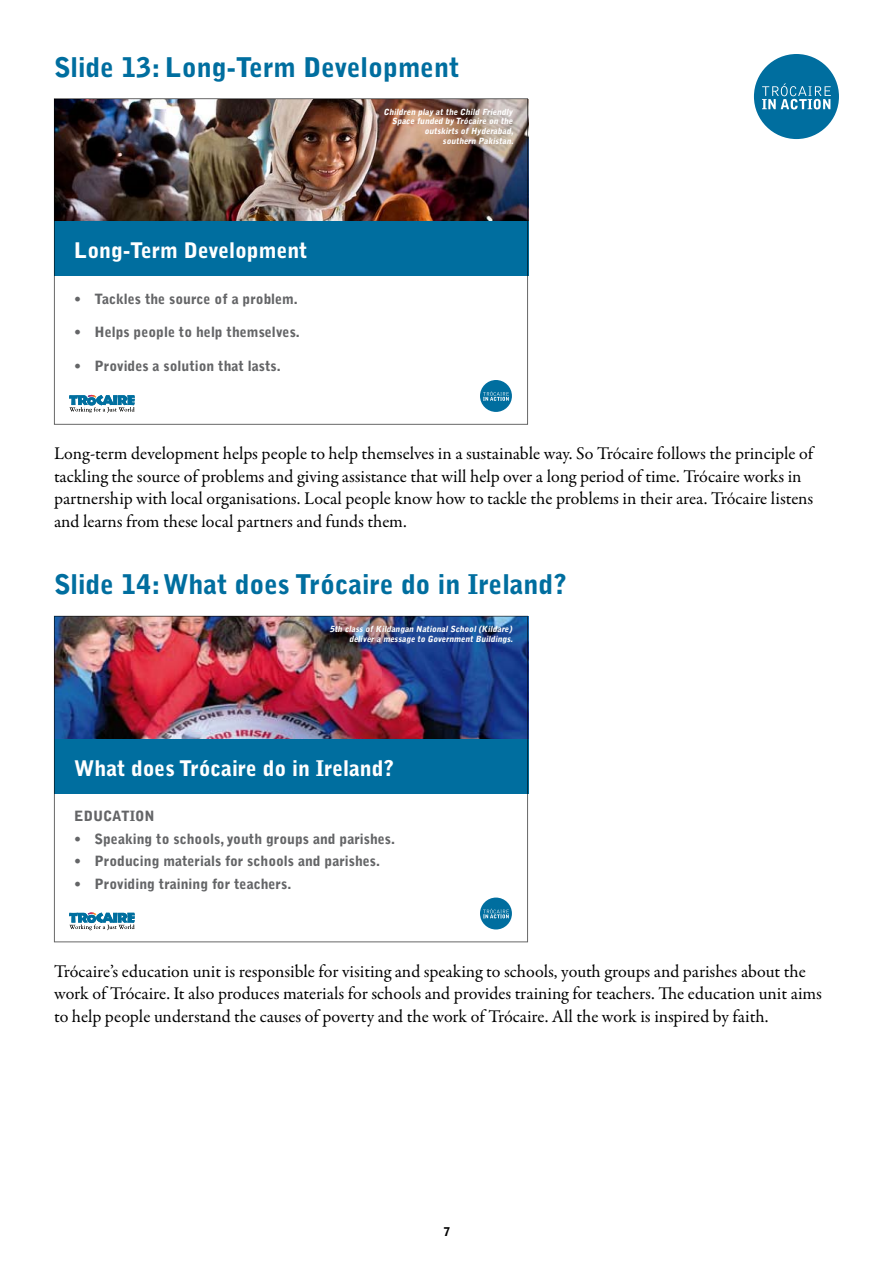
<style>
.page{position:relative;width:893px;height:1263px;background:#fff}
.page>*{position:absolute;margin:0;border:0;box-sizing:border-box;transform-origin:0 0}
.t1{font:900 27px "Bell Gothic";color:#006e9f}
.t2{font:900 21.45px "Bell Gothic";color:#fff}
.t3{font:18px/22.5px "Garamond Premr Pro";letter-spacing:-.005em;color:#000}
.t4{font:900 14.1px "Bell Gothic";color:#646567}
.t5{font:900 12px "Bell Gothic";color:#000}
.t6{font:italic 900 8.4px/9.6px "Bell Gothic";color:#fff;text-align:right}
</style>
<div class="page">
<div style="left:754px;top:54px;width:85px;height:85px;background:#006e9f;border-radius:50%"></div>
<svg style="left:762px;top:83px;width:69px;height:26px"></svg>
<div style="left:480px;top:380px;width:32px;height:32px;background:#006e9f;border-radius:50%"></div>
<svg style="left:483px;top:391px;width:26px;height:10px"></svg>
<img style="left:56px;top:100px;width:470px;height:121px">
<svg style="left:69px;top:395px;width:66px;height:18px"></svg>
<div style="left:54px;top:221px;width:474px;height:55px;background:#006e9f"></div>
<div style="left:480px;top:897px;width:32px;height:32px;background:#006e9f;border-radius:50%"></div>
<svg style="left:483px;top:908px;width:26px;height:10px"></svg>
<img style="left:56px;top:618px;width:470px;height:121px">
<svg style="left:69px;top:912px;width:66px;height:18px"></svg>
<div style="left:54px;top:739px;width:474px;height:55px;background:#006e9f"></div>
<h1 class="t1" style="left:54px;top:51px;width:407px">Slide 13: Long-Term Development</h1>
<p class="t2" style="left:74px;top:238px;width:235px">Long-Term Development</p>
<p class="t4" style="left:74px;top:290px;width:225px">• Tackles the source of a problem.</p>
<p class="t4" style="left:74px;top:324px;width:227px">• Helps people to help themselves.</p>
<p class="t4" style="left:74px;top:358px;width:208px">• Provides a solution that lasts.</p>
<p class="t6" style="left:383px;top:107px;width:133px">Children play at the Child Friendly<br>Space funded by Trócaire on the outskirts of Hyderabad,<br>southern Pakistan.</p>
<p class="t3" style="left:54px;top:443px;width:761px">Long-term development helps people to help themselves in a sustainable way. So Trócaire follows the principle of tackling the source of problems and giving assistance that will help over a long period of time. Trócaire works in partnership with local organisations. Local people know how to tackle the problems in their area. Trócaire listens and learns from these local partners and funds them.</p>
<h1 class="t1" style="left:54px;top:569px;width:514px">Slide 14: What does Trócaire do in Ireland?</h1>
<p class="t6" style="left:330px;top:625px;width:187px">5th class of Kildangan National School (Kildare) deliver a message to Government Buildings.</p>
<p class="t2" style="left:74px;top:755px;width:322px">What does Trócaire do in Ireland?</p>
<p class="t4" style="left:74px;top:808px;width:82px">EducaTIon</p>
<p class="t4" style="left:74px;top:830px;width:322px">• Speaking to schools, youth groups and parishes.</p>
<p class="t4" style="left:74px;top:853px;width:307px">• Producing materials for schools and parishes.</p>
<p class="t4" style="left:74px;top:875px;width:218px">• Providing training for teachers.</p>
<p class="t3" style="left:54px;top:960px;width:769px">Trócaire’s education unit is responsible for visiting and speaking to schools, youth groups and parishes about the work of Trócaire. It also produces materials for schools and provides training for teachers. The education unit aims to help people understand the causes of poverty and the work of Trócaire. All the work is inspired by faith.</p>
<p class="t5" style="left:444px;top:1225px;width:8px">7</p>
</div>
